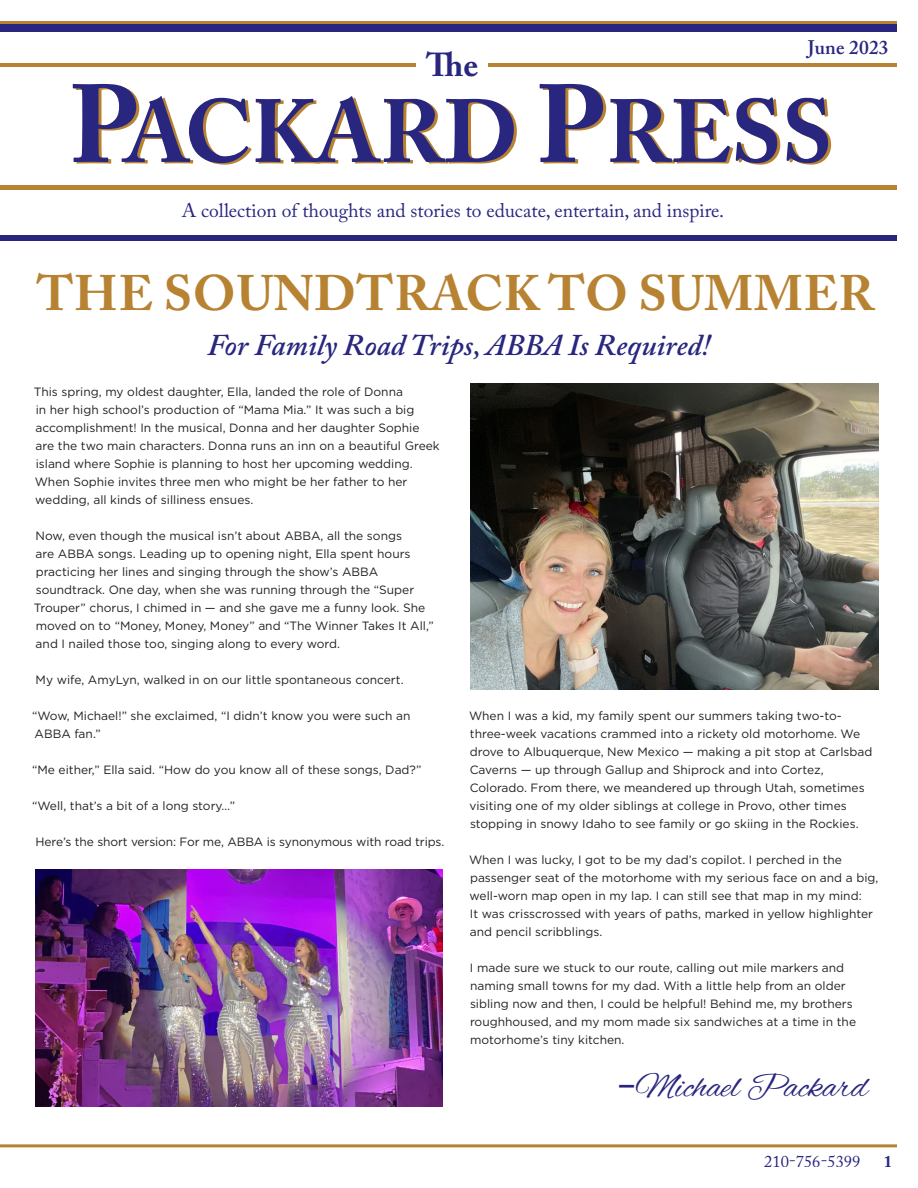
<style>
.page{position:relative;width:918px;height:1188px;background:#fff}
.page>*{position:absolute;margin:0;border:0;box-sizing:border-box;transform-origin:0 0}
.t1{font:700 88.5px "Adobe Caslon Pro";letter-spacing:-.01em;color:#28267f}
.t2{font:700 49.5px "Adobe Caslon Pro";letter-spacing:.015em;color:#b78232}
.t3{font:35.55px "Alex Brush";color:#28267f}
.t4{font:700 33px "Adobe Caslon Pro";color:#28267f}
.t5{font:italic 600 30px "Adobe Caslon Pro";color:#28267f}
.t6{font:19.5px "Adobe Caslon Pro";color:#28267f}
.t7{font:600 19.5px "Adobe Caslon Pro";letter-spacing:.01em;color:#28267f}
.t8{font:16.5px "Adobe Caslon Pro";color:#28267f}
.t9{font:700 16.5px "Adobe Caslon Pro";color:#28267f}
.body{font:12px/18px "Gotham";color:#231f20}
.s1{font-size:109.5px}
.s2{font-family:"Open Sans"}
</style>
<div class="page">
<div style="left:0;top:235px;width:905px;height:6px;background:#28267f"></div>
<div style="left:0;top:24px;width:905px;height:8px;background:#28267f"></div>
<hr style="left:0;top:63px;width:905px;height:4px;background:#b78232">
<div style="left:0;top:185px;width:904px;height:5px;background:#b78232"></div>
<hr style="left:0;top:21px;width:897px;height:3px;background:#b78232">
<div style="left:417px;top:52px;width:71px;height:35px;background:#fff"></div>
<hr style="left:0;top:1144px;width:915px;height:3px;background:#b78232">
<img style="left:36px;top:870px;width:407px;height:237px">
<img style="left:471px;top:384px;width:408px;height:306px">
<div style="left:898px;top:0;width:20px;height:1188px;background:#fff"></div>
<p class="t7" style="left:808px;top:35px;width:82px">June 2023</p>
<p class="t1" style="left:69px;top:79px;width:765px"><span class="s1">P</span>ACKARD <span class="s1">P</span>RESS</p>
<p class="t4" style="left:426px;top:45px;width:54px">The</p>
<p class="t6" style="left:182px;top:199px;width:544px">A collection of thoughts and stories to educate, entertain, and inspire.</p>
<p class="t2" style="left:37px;top:264px;width:839px">THE SOUNDTRACK TO SUMMER</p>
<p class="t5" style="left:207px;top:327px;width:504px">For Family Road Trips, ABBA Is Required!</p>
<p class="body" style="left:34px;top:382px;width:407px">This spring, my oldest daughter, Ella, landed the role of Donna<br>in her high school’s production of “Mama Mia.” It was such a big accomplishment! In the musical, Donna and her daughter Sophie<br>are the two main characters. Donna runs an inn on a beautiful Greek island where Sophie is planning to host her upcoming wedding.<br>When Sophie invites three men who might be her father to her wedding, all kinds of silliness ensues.</p>
<p class="body" style="left:34px;top:526px;width:402px">Now, even though the musical isn’t about ABBA, all the songs<br>are ABBA songs. Leading up to opening night, Ella spent hours practicing her lines and singing through the show’s ABBA soundtrack. One day, when she was running through the “Super Trouper” chorus, I chimed in — and she gave me a funny look. She moved on to “Money, Money, Money” and “The Winner Takes It All,” and I nailed those too, singing along to every word.</p>
<p class="body" style="left:36px;top:670px;width:370px">My wife, AmyLyn, walked in on our little spontaneous concert.</p>
<p class="body" style="left:32px;top:706px;width:380px">“Wow, Michael!” she exclaimed, “I didn’t know you were such an<br>ABBA fan.”</p>
<p class="body" style="left:32px;top:760px;width:391px">“Me either,” Ella said. “How do you know all of these songs, Dad?”</p>
<p class="body" style="left:32px;top:796px;width:205px">“Well, that’s a bit of a long story…”</p>
<p class="body" style="left:36px;top:832px;width:410px">Here’s the short version: For me, ABBA is synonymous with road trips.</p>
<p class="body" style="left:469px;top:706px;width:405px">When I was a kid, my family spent our summers taking two-to&shy;three-week vacations crammed into a rickety old motorhome. We drove to Albuquerque, New Mexico — making a pit stop at Carlsbad Caverns — up through Gallup and Shiprock and into Cortez, Colorado. From there, we meandered up through Utah, sometimes visiting one of my older siblings at college in Provo, other times stopping in snowy Idaho to see family or go skiing in the Rockies.</p>
<p class="body" style="left:469px;top:850px;width:411px">When I was lucky, I got to be my dad’s copilot. I perched in the passenger seat of the motorhome with my serious face on and a big, well-worn map open in my lap. I can still see that map in my mind:<br>It was crisscrossed with years of paths, marked in yellow highlighter and pencil scribblings.</p>
<p class="body" style="left:470px;top:958px;width:388px">I made sure we stuck to our route, calling out mile markers and naming small towns for my dad. With a little help from an older sibling now and then, I could be helpful! Behind me, my brothers roughhoused, and my mom made six sandwiches at a time in the motorhome’s tiny kitchen.</p>
<p class="t3" style="left:618px;top:1067px;width:252px"><span class="s2">–</span>Michael Packard</p>
<p class="t8" style="left:764px;top:1152px;width:98px">210-756-5399</p>
<p class="t9" style="left:884px;top:1152px;width:10px">1</p>
</div>
